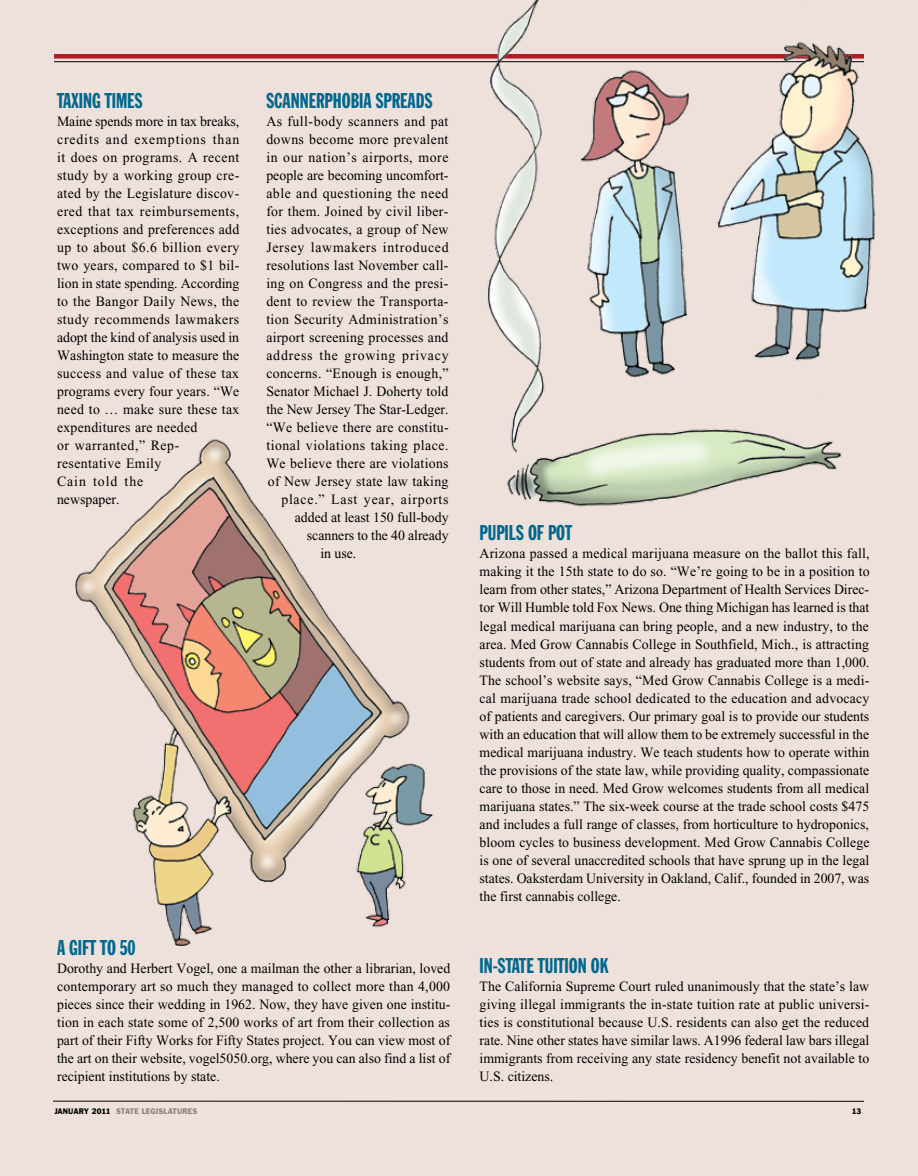
<style>
.page{position:relative;width:918px;height:1176px;background:#fff}
.page>*{position:absolute;margin:0;border:0;box-sizing:border-box;transform-origin:0 0}
.t1{font:21px "Franklin Gothic Extra Cond";color:#006890}
.t2{font:14.25px/18px "Times New Roman";letter-spacing:.02em;color:#000;text-align:justify}
.t3{font:14.25px "Times New Roman";color:#000}
.t4{font:14.25px "Times New Roman";letter-spacing:.04em;color:#000}
.t5{font:14.25px "Times New Roman";letter-spacing:.055em;color:#000}
.t6{font:14.25px "Times New Roman";letter-spacing:.06em;color:#000}
.t7{font:7.5px "Franklin Gothic";letter-spacing:-.01em;color:#000;scale:.9 1}
.t8{font:7.5px "Franklin Gothic";color:#939598;scale:.9 1}
.s1{color:#939598}
</style>
<div class="page">
<div style="left:0;top:0;width:918px;height:1175px;background:#eee1db"></div>
<img style="left:76px;top:439px;width:357px;height:505px">
<img style="left:435px;top:0;width:441px;height:507px">
<h1 class="t1" style="left:57px;top:89px;width:86px">TAXING TIMES</h1>
<p class="t2" style="left:57px;top:112px;width:184px;text-align:left">Maine spends more in tax breaks, credits and exemptions than it does on programs. A recent study by a working group cre&shy;ated by the Legislature discov&shy;ered that tax reimbursements, exceptions and preferences add up to about $6.6 billion every two years, compared to $1 bil&shy;lion in state spending. According to the Bangor Daily News, the study recommends lawmakers adopt the kind of analysis used in<br>Washington state to measure the success and value of these tax programs every four years. “We need to … make sure these tax expenditures are needed<br>or warranted,” Rep&shy;resentative Emily<br>Cain told the<br>newspaper.</p>
<h1 class="t1" style="left:266px;top:89px;width:167px">SCANNERPHOBIA SPREADS</h1>
<p class="t2" style="left:266px;top:112px;width:184px">As full-body scanners and pat</p>
<p class="t2" style="left:266px;top:130px;width:184px">downs become more prevalent</p>
<p class="t4" style="left:266px;top:149px;width:184px">in our nation’s airports, more</p>
<p class="t3" style="left:266px;top:167px;width:184px">people are becoming uncomfort-</p>
<p class="t2" style="left:266px;top:184px;width:184px">able and questioning the need</p>
<p class="t2" style="left:266px;top:202px;width:184px">for them. Joined by civil liber-</p>
<p class="t2" style="left:266px;top:220px;width:184px">ties advocates, a group of New</p>
<p class="t5" style="left:266px;top:239px;width:184px">Jersey lawmakers introduced</p>
<p class="t2" style="left:266px;top:256px;width:184px">resolutions last November call-</p>
<p class="t2" style="left:266px;top:274px;width:184px">ing on Congress and the presi-</p>
<p class="t2" style="left:266px;top:292px;width:184px">dent to review the Transporta-</p>
<p class="t2" style="left:266px;top:310px;width:184px">tion Security Administration’s</p>
<p class="t2" style="left:266px;top:328px;width:184px">airport screening processes and</p>
<p class="t6" style="left:266px;top:347px;width:184px">address the growing privacy</p>
<p class="t2" style="left:266px;top:364px;width:184px">concerns. “Enough is enough,”</p>
<p class="t2" style="left:266px;top:382px;width:184px">Senator Michael J. Doherty told</p>
<p class="t3" style="left:266px;top:401px;width:184px">the New Jersey The Star-Ledger.</p>
<p class="t2" style="left:266px;top:418px;width:184px">“We believe there are constitu-</p>
<p class="t4" style="left:266px;top:437px;width:184px">tional violations taking place.</p>
<p class="t2" style="left:266px;top:454px;width:184px">We believe there are violations</p>
<p class="t2" style="left:268px;top:472px;width:182px">of New Jersey state law taking</p>
<p class="t5" style="left:281px;top:491px;width:169px">place.” Last year, airports</p>
<p class="t3" style="left:295px;top:509px;width:155px">added at least 150 full-body</p>
<p class="t3" style="left:307px;top:527px;width:143px">scanners to the 40 already</p>
<p class="t2" style="left:320px;top:544px;width:38px">in use.</p>
<h1 class="t1" style="left:57px;top:935px;width:80px">A GIFT TO 50</h1>
<p class="t2" style="left:57px;top:958px;width:395px">Dorothy and Herbert Vogel, one a mailman the other a librarian, loved contemporary art so much they managed to collect more than 4,000 pieces since their wedding in 1962. Now, they have given one institu&shy;tion in each state some of 2,500 works of art from their collection as part of their Fifty Works for Fifty States project. You can view most of the art on their website, vogel5050.org, where you can also find a list of recipient institutions by state.</p>
<h1 class="t1" style="left:480px;top:521px;width:78px">PUPILS OF POT</h1>
<p class="t2" style="left:480px;top:544px;width:392px">Arizona passed a medical marijuana measure on the ballot this fall, making it the 15th state to do so. “We’re going to be in a position to learn from other states,” Arizona Department of Health Services Direc&shy;tor Will Humble told Fox News. One thing Michigan has learned is that legal medical marijuana can bring people, and a new industry, to the area. Med Grow Cannabis College in Southfield, Mich., is attracting students from out of state and already has graduated more than 1,000.<br>The school’s website says, “Med Grow Cannabis College is a medi&shy;cal marijuana trade school dedicated to the education and advocacy of patients and caregivers. Our primary goal is to provide our students with an education that will allow them to be extremely successful in the medical marijuana industry. We teach students how to operate within the provisions of the state law, while providing quality, compassionate care to those in need. Med Grow welcomes students from all medical marijuana states.” The six-week course at the trade school costs $475 and includes a full range of classes, from horticulture to hydroponics, bloom cycles to business development. Med Grow Cannabis College is one of several unaccredited schools that have sprung up in the legal states. Oaksterdam University in Oakland, Calif., founded in 2007, was the first cannabis college.</p>
<h1 class="t1" style="left:480px;top:953px;width:130px">IN-STATE TUITION OK</h1>
<p class="t2" style="left:480px;top:976px;width:391px">The California Supreme Court ruled unanimously that the state’s law giving illegal immigrants the in-state tuition rate at public universi&shy;ties is constitutional because U.S. residents can also get the reduced rate. Nine other states have similar laws. A1996 federal law bars illegal immigrants from receiving any state residency benefit not available to U.S. citizens.</p>
<p class="t7" style="left:55px;top:1105px;width:75px">JANUARY 2011 <span class="s1">STATE</span></p>
<p class="t8" style="left:142px;top:1105px;width:7px">LEGISLATURES</p>
<p class="t7" style="left:852px;top:1105px;width:12px">13</p>
</div>
